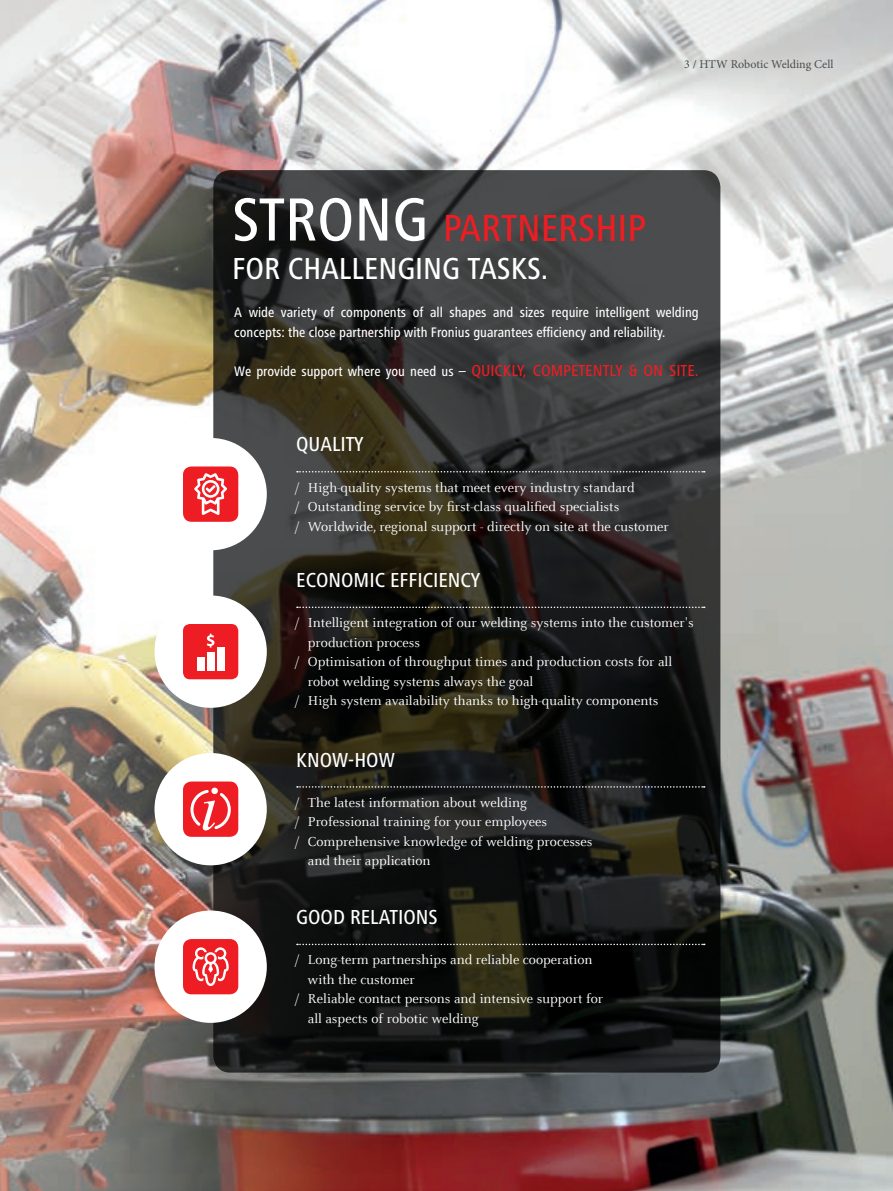
<style>
.page{position:relative;width:893px;height:1191px;background:#fff}
.page>*{position:absolute;margin:0;border:0;box-sizing:border-box;transform-origin:0 0}
.t1{font:500 condensed 39.15px "Frutiger Next LTW1 G";color:#ee1d23}
.t2{font:500 condensed 31.5px "Frutiger Next LTW1 G";color:#fff}
.t3{font:500 condensed 21px "Frutiger Next LTW1 G";color:#fff}
.t4{font:14.25px/19.5px "Celeste Offc Pro";color:#fff}
.t5{font:500 condensed 14.25px/19.5px "Frutiger Next LTW1 G";color:#fff}
.t6{font:12px "Minion Pro";color:#4b4c4d}
.s1{font-size:63px;color:#fff}
.s2{font-size:16.5px;color:#ee1d23}
</style>
<div class="page">
<img style="left:0;top:0;width:893px;height:1191px">
<svg style="left:213px;top:170px;width:507px;height:902px;background:#272623"></svg>
<div style="left:157px;top:441px;width:107px;height:106px;background:#fff;border-radius:50%"></div>
<div style="left:154px;top:438px;width:113px;height:112px;border:6px solid #fff;border-radius:50%"></div>
<div style="left:183px;top:466px;width:55px;height:56px;background:#ee1d23;border-radius:9px"></div>
<svg style="left:194px;top:473px;width:33px;height:42px"></svg>
<div style="left:157px;top:598px;width:107px;height:107px;background:#fff;border-radius:50%"></div>
<div style="left:154px;top:595px;width:113px;height:113px;border:6px solid #fff;border-radius:50%"></div>
<div style="left:183px;top:624px;width:55px;height:55px;background:#ee1d23;border-radius:7px"></div>
<div style="left:197px;top:657px;width:7px;height:13px;background:#fff"></div>
<div style="left:207px;top:652px;width:7px;height:18px;background:#fff"></div>
<div style="left:217px;top:647px;width:7px;height:23px;background:#fff"></div>
<svg style="left:207px;top:633px;width:7px;height:14px"></svg>
<div style="left:157px;top:913px;width:107px;height:106px;background:#fff;border-radius:50%"></div>
<div style="left:154px;top:910px;width:113px;height:112px;border:6px solid #fff;border-radius:50%"></div>
<div style="left:183px;top:939px;width:55px;height:55px;background:#ee1d23;border-radius:9px"></div>
<svg style="left:193px;top:947px;width:36px;height:39px"></svg>
<div style="left:157px;top:756px;width:107px;height:106px;background:#fff;border-radius:50%"></div>
<div style="left:154px;top:753px;width:113px;height:112px;border:6px solid #fff;border-radius:50%"></div>
<div style="left:183px;top:781px;width:55px;height:56px;background:#ee1d23;border-radius:9px"></div>
<svg style="left:190px;top:787px;width:41px;height:44px"></svg>
<svg style="left:297px;top:471px;width:408px;height:1px"></svg>
<svg style="left:297px;top:606px;width:408px;height:2px"></svg>
<svg style="left:297px;top:943px;width:408px;height:2px"></svg>
<svg style="left:297px;top:786px;width:408px;height:1px"></svg>
<p class="t6" style="left:684px;top:56px;width:151px">3 / HTW Robotic Welding Cell</p>
<h1 class="t1" style="left:232px;top:205px;width:416px"><span class="s1">STRONG</span> PARTNERSHIP</h1>
<h2 class="t2" style="left:232px;top:250px;width:318px">FOR CHALLENGING TASKS.</h2>
<p class="t5" style="left:234px;top:303px;width:466px">A wide variety of components of all shapes and sizes require intelligent welding concepts: the close partnership with Fronius guarantees efficiency and reliability.</p>
<p class="t5" style="left:234px;top:361px;width:466px">We provide support where you need us – <span class="s2">QUICKLY, COMPETENTLY &amp; ON SITE.</span></p>
<h3 class="t3" style="left:296px;top:432px;width:69px">QUALITY</h3>
<p class="t4" style="left:295px;top:477px;width:375px">/ High-quality systems that meet every industry standard<br>/ Outstanding service by first-class qualified specialists<br>/ Worldwide, regional support - directly on site at the customer</p>
<h3 class="t3" style="left:296px;top:568px;width:185px">ECONOMIC EFFICIENCY</h3>
<p class="t4" style="left:295px;top:613px;width:400px">/ Intelligent integration of our welding systems into the customer's</p>
<p class="t4" style="left:308px;top:632px;width:114px">production process</p>
<p class="t4" style="left:295px;top:652px;width:378px">/ Optimisation of throughput times and production costs for all</p>
<p class="t4" style="left:308px;top:671px;width:227px">robot welding systems always the goal</p>
<p class="t4" style="left:295px;top:691px;width:365px">/ High system availability thanks to high-quality components</p>
<h3 class="t3" style="left:296px;top:747px;width:100px">KNOW-HOW</h3>
<p class="t4" style="left:295px;top:792px;width:233px">/ The latest information about welding</p>
<p class="t4" style="left:295px;top:812px;width:253px">/ Professional training for your employees</p>
<p class="t4" style="left:295px;top:831px;width:299px">/ Comprehensive knowledge of welding processes</p>
<p class="t4" style="left:308px;top:851px;width:124px">and their application</p>
<h3 class="t3" style="left:296px;top:905px;width:143px">GOOD RELATIONS</h3>
<p class="t4" style="left:295px;top:950px;width:299px">/ Long-term partnerships and reliable cooperation</p>
<p class="t4" style="left:308px;top:969px;width:108px">with the customer</p>
<p class="t4" style="left:295px;top:989px;width:309px">/ Reliable contact persons and intensive support for</p>
<p class="t4" style="left:308px;top:1008px;width:172px">all aspects of robotic welding</p>
</div>
